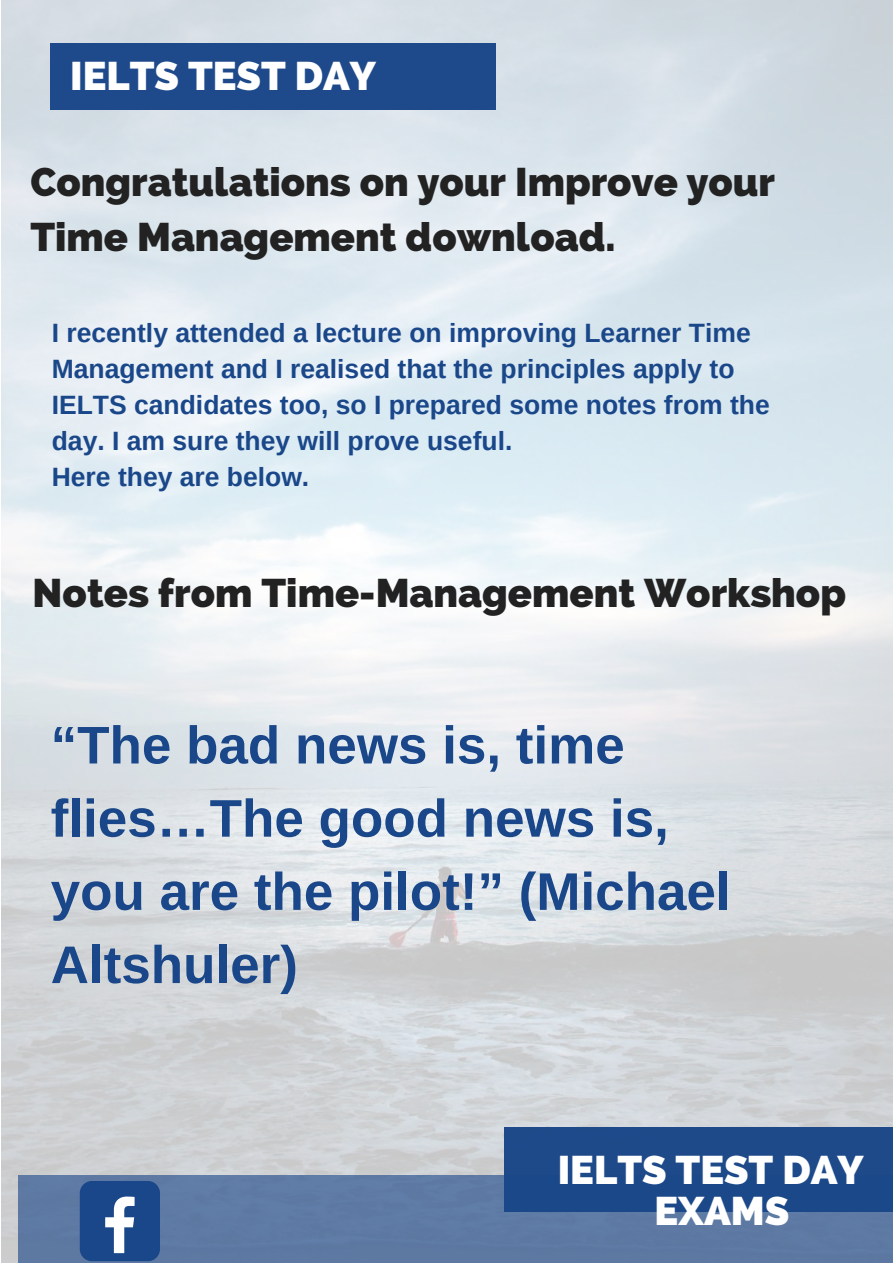
<style>
.page{position:relative;width:893px;height:1263px;background:#fff}
.page>*{position:absolute;margin:0;border:0;box-sizing:border-box;transform-origin:0 0}
.t1{font:700 52.95px/73.2px "Arimo";color:#1a4789}
.t2{font:800 39.75px/55.2px "Raleway";color:#222}
.t3{font:800 39.75px/41.7px "Raleway";color:#fff;text-align:center}
.t4{font:700 26.55px/36px "Arimo";color:#1a4789}
</style>
<div class="page">
<img style="left:1px;top:0;width:892px;height:1263px">
<div style="left:18px;top:1175px;width:875px;height:88px;background:#5d7aa4"></div>
<div style="left:80px;top:1181px;width:80px;height:80px;background:#1a4789;border-radius:12px"></div>
<svg style="left:105px;top:1196px;width:30px;height:57px"></svg>
<div style="left:504px;top:1127px;width:389px;height:85px;background:#1a4789"></div>
<div style="left:50px;top:43px;width:445px;height:66px;background:#1a4789"></div>
<h2 class="t3" style="left:70px;top:56px;width:307px">IELTS TEST DAY</h2>
<h2 class="t2" style="left:30px;top:155px;width:746px">Congratulations on your Improve your<br>Time Management download.</h2>
<p class="t4" style="left:52px;top:316px;width:719px">I recently attended a lecture on improving Learner Time Management and I realised that the principles apply to IELTS candidates too, so I prepared some notes from the day. I am sure they will prove useful.<br>Here they are below.</p>
<h2 class="t2" style="left:33px;top:566px;width:815px">Notes from Time-Management Workshop</h2>
<h1 class="t1" style="left:51px;top:709px;width:681px">“The bad news is, time flies…The good news is, you are the pilot!” (Michael<br>Altshuler)</h1>
<h2 class="t3" style="left:558px;top:1149px;width:307px">IELTS TEST DAY<br>EXAMS</h2>
</div>
